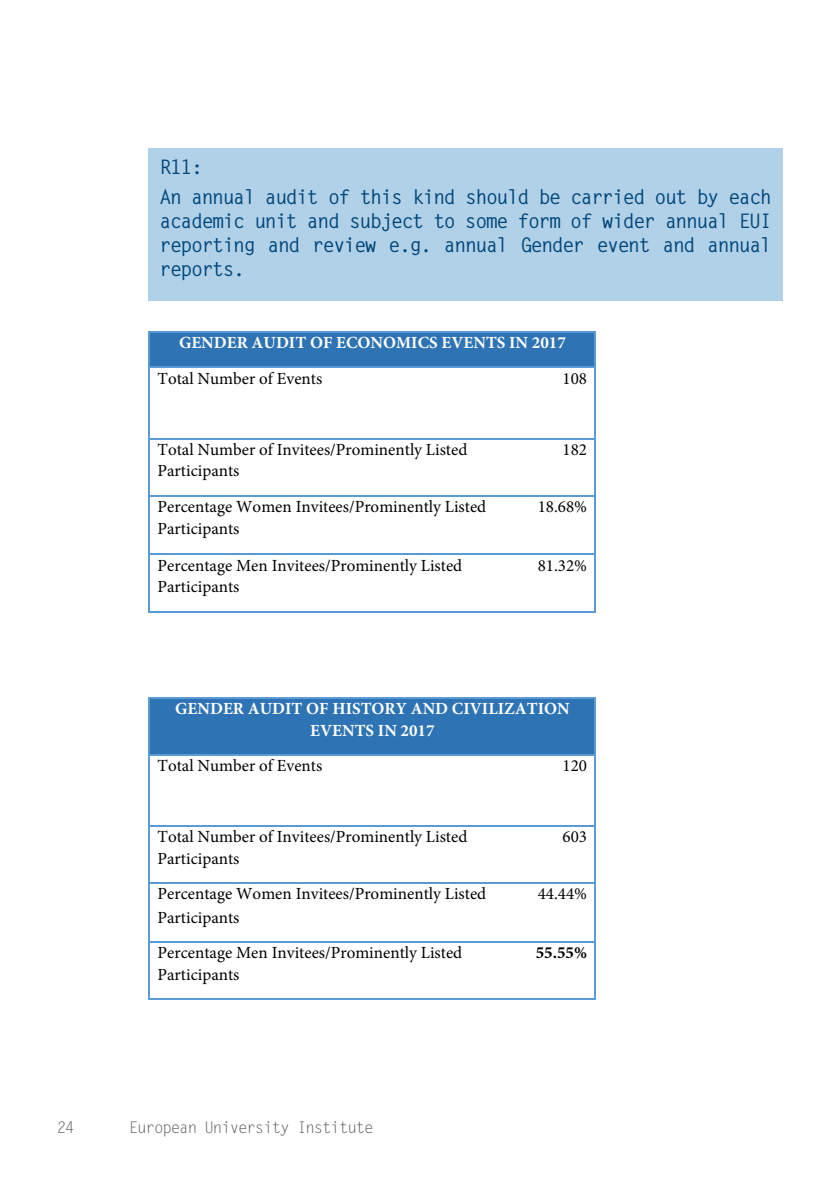
<style>
.page{position:relative;width:840px;height:1191px;background:#fff}
.page>*{position:absolute;margin:0;border:0;box-sizing:border-box;transform-origin:0 0}
.Text_Box{font:700 20px/24px "Letter Gothic Std";letter-spacing:-.075em;color:#004578;text-align:justify}
.t1{font:17px/21.6px "Minion Pro";color:#000}
.t2{font:700 17px/35.6px "Minion Pro";color:#fff}
.t3{font:700 17px "Minion Pro";color:#000}
.t4{font:16px "Letter Gothic Std";letter-spacing:-.075em;color:#57585a}
.s1{font-weight:400;color:#000}
</style>
<div class="page">
<div style="left:148px;top:148px;width:634px;height:152px;background:#b0d1e8"></div>
<div style="left:150px;top:332px;width:445px;height:34px;background:#2e74b5"></div>
<hr style="left:150px;top:331px;width:443px;height:1px;background:#5b9bd5">
<hr style="left:148px;top:332px;width:2px;height:34px;background:#5b9bd5">
<hr style="left:593px;top:332px;width:2px;height:34px;background:#5b9bd5">
<hr style="left:150px;top:366px;width:347px;height:2px;background:#5b9bd5">
<hr style="left:499px;top:366px;width:94px;height:2px;background:#5b9bd5">
<hr style="left:148px;top:368px;width:2px;height:70px;background:#5b9bd5">
<hr style="left:593px;top:368px;width:2px;height:70px;background:#5b9bd5">
<hr style="left:150px;top:438px;width:347px;height:1px;background:#5b9bd5">
<hr style="left:499px;top:438px;width:94px;height:1px;background:#5b9bd5">
<hr style="left:148px;top:439px;width:2px;height:56px;background:#5b9bd5">
<hr style="left:593px;top:439px;width:2px;height:56px;background:#5b9bd5">
<hr style="left:150px;top:495px;width:347px;height:1px;background:#5b9bd5">
<hr style="left:499px;top:495px;width:94px;height:1px;background:#5b9bd5">
<hr style="left:148px;top:496px;width:2px;height:57px;background:#5b9bd5">
<hr style="left:593px;top:496px;width:2px;height:57px;background:#5b9bd5">
<hr style="left:150px;top:553px;width:347px;height:2px;background:#5b9bd5">
<hr style="left:499px;top:553px;width:94px;height:2px;background:#5b9bd5">
<hr style="left:148px;top:555px;width:2px;height:56px;background:#5b9bd5">
<hr style="left:150px;top:611px;width:347px;height:1px;background:#5b9bd5">
<hr style="left:497px;top:611px;width:96px;height:1px;background:#5b9bd5">
<hr style="left:593px;top:555px;width:2px;height:56px;background:#5b9bd5">
<div style="left:150px;top:698px;width:445px;height:56px;background:#2e74b5"></div>
<hr style="left:150px;top:697px;width:443px;height:1px;background:#5b9bd5">
<hr style="left:148px;top:698px;width:2px;height:56px;background:#5b9bd5">
<hr style="left:593px;top:698px;width:2px;height:56px;background:#5b9bd5">
<hr style="left:150px;top:754px;width:347px;height:1px;background:#5b9bd5">
<hr style="left:499px;top:754px;width:94px;height:1px;background:#5b9bd5">
<hr style="left:148px;top:755px;width:2px;height:70px;background:#5b9bd5">
<hr style="left:593px;top:755px;width:2px;height:70px;background:#5b9bd5">
<hr style="left:150px;top:825px;width:347px;height:1px;background:#5b9bd5">
<hr style="left:499px;top:825px;width:94px;height:1px;background:#5b9bd5">
<hr style="left:148px;top:826px;width:2px;height:56px;background:#5b9bd5">
<hr style="left:593px;top:826px;width:2px;height:56px;background:#5b9bd5">
<hr style="left:150px;top:882px;width:347px;height:2px;background:#5b9bd5">
<hr style="left:499px;top:882px;width:94px;height:2px;background:#5b9bd5">
<hr style="left:148px;top:884px;width:2px;height:57px;background:#5b9bd5">
<hr style="left:593px;top:884px;width:2px;height:57px;background:#5b9bd5">
<hr style="left:150px;top:941px;width:347px;height:1px;background:#5b9bd5">
<hr style="left:499px;top:941px;width:94px;height:1px;background:#5b9bd5">
<hr style="left:148px;top:942px;width:2px;height:56px;background:#5b9bd5">
<hr style="left:150px;top:998px;width:347px;height:1px;background:#5b9bd5">
<hr style="left:497px;top:998px;width:96px;height:1px;background:#5b9bd5">
<hr style="left:593px;top:942px;width:2px;height:56px;background:#5b9bd5">
<p class="Text_Box" style="left:159px;top:155px;width:45px">R11:</p>
<p class="Text_Box" style="left:159px;top:185px;width:613px">An annual audit of this kind should be carried out by each academic unit and subject to some form of wider annual EUI reporting and review e.g. annual Gender event and annual reports.</p>
<p class="t2" style="left:157px;top:324px;width:409px;text-indent:21px">GENDER AUDIT OF ECONOMICS EVENTS IN 2017<br><span class="s1">Total Number of Events</span></p>
<p class="t1" style="left:562px;top:367px;width:26px">108</p>
<p class="t1" style="left:157px;top:438px;width:311px">Total Number of Invitees/Prominently Listed<br>Participants</p>
<p class="t1" style="left:562px;top:438px;width:26px">182</p>
<p class="t1" style="left:157px;top:496px;width:330px">Percentage Women Invitees/Prominently Listed<br>Participants</p>
<p class="t1" style="left:537px;top:496px;width:51px">18.68%</p>
<p class="t1" style="left:157px;top:554px;width:306px">Percentage Men Invitees/Prominently Listed<br>Participants</p>
<p class="t1" style="left:537px;top:554px;width:51px">81.32%</p>
<p class="t2" style="left:175px;top:697px;width:396px;line-height:21.6px;text-align:center">GENDER AUDIT OF HISTORY AND CIVILIZATION<br>EVENTS IN 2017</p>
<p class="t1" style="left:157px;top:755px;width:166px">Total Number of Events</p>
<p class="t1" style="left:562px;top:755px;width:26px">120</p>
<p class="t1" style="left:157px;top:826px;width:311px">Total Number of Invitees/Prominently Listed<br>Participants</p>
<p class="t1" style="left:562px;top:826px;width:26px">603</p>
<p class="t1" style="left:157px;top:882px;width:330px;line-height:23.2px">Percentage Women Invitees/Prominently Listed<br>Participants</p>
<p class="t1" style="left:537px;top:883px;width:51px">44.44%</p>
<p class="t1" style="left:157px;top:942px;width:306px">Percentage Men Invitees/Prominently Listed<br>Participants</p>
<p class="t3" style="left:535px;top:940px;width:53px">55.55%</p>
<p class="t4" style="left:57px;top:1118px;width:19px">24</p>
<p class="t4" style="left:129px;top:1118px;width:246px">European University Institute</p>
</div>
